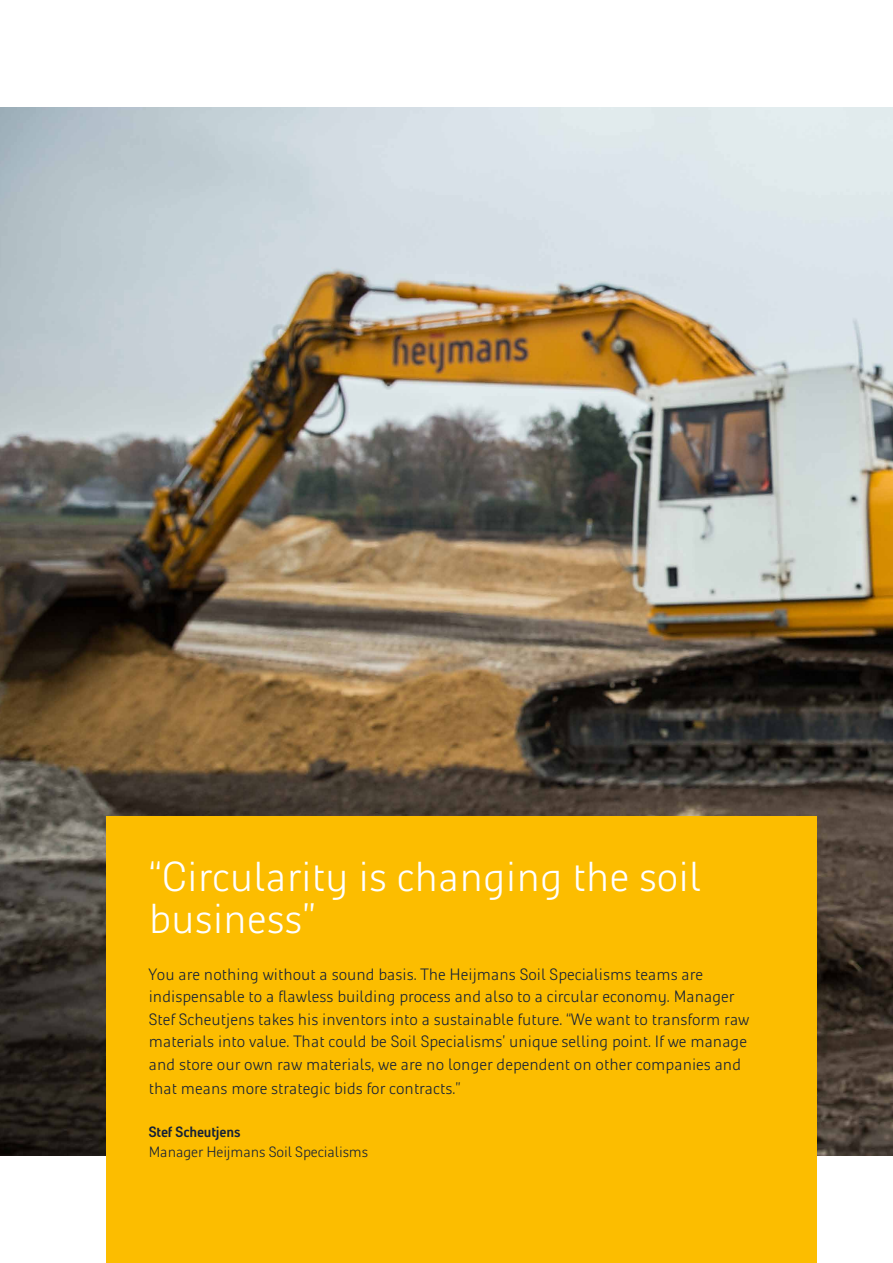
<style>
.page{position:relative;width:893px;height:1263px;background:#fff}
.page>*{position:absolute;margin:0;border:0;box-sizing:border-box;transform-origin:0 0}
.t1{font:300 42px/42px "Heijmans";color:#fff}
.t2{font:300 16.5px/22.5px "Heijmans";color:#152137}
.t3{font:300 15px "Heijmans";letter-spacing:-.01em;color:#152137}
.t4{font:700 15px "Heijmans Con";letter-spacing:-.01em;color:#152137}
</style>
<div class="page">
<img style="left:0;top:107px;width:893px;height:1050px">
<div style="left:106px;top:816px;width:710px;height:447px;background:#fcbd00"></div>
<h1 class="t1" style="left:149px;top:856px;width:554px">“Circularity is changing the soil business”</h1>
<p class="t2" style="left:149px;top:963px;width:602px">You are nothing without a sound basis. The Heijmans Soil Specialisms teams are indispensable to a flawless building process and also to a circular economy. Manager Stef Scheutjens takes his inventors into a sustainable future. “We want to transform raw materials into value. That could be Soil Specialisms’ unique selling point. If we manage and store our own raw materials, we are no longer dependent on other companies and</p>
<p class="t2" style="left:149px;top:1077px;width:313px">that means more strategic bids for contracts.”</p>
<p class="t4" style="left:149px;top:1123px;width:93px">Stef Scheutjens</p>
<p class="t3" style="left:149px;top:1142px;width:221px">Manager Heijmans Soil Specialisms</p>
</div>
